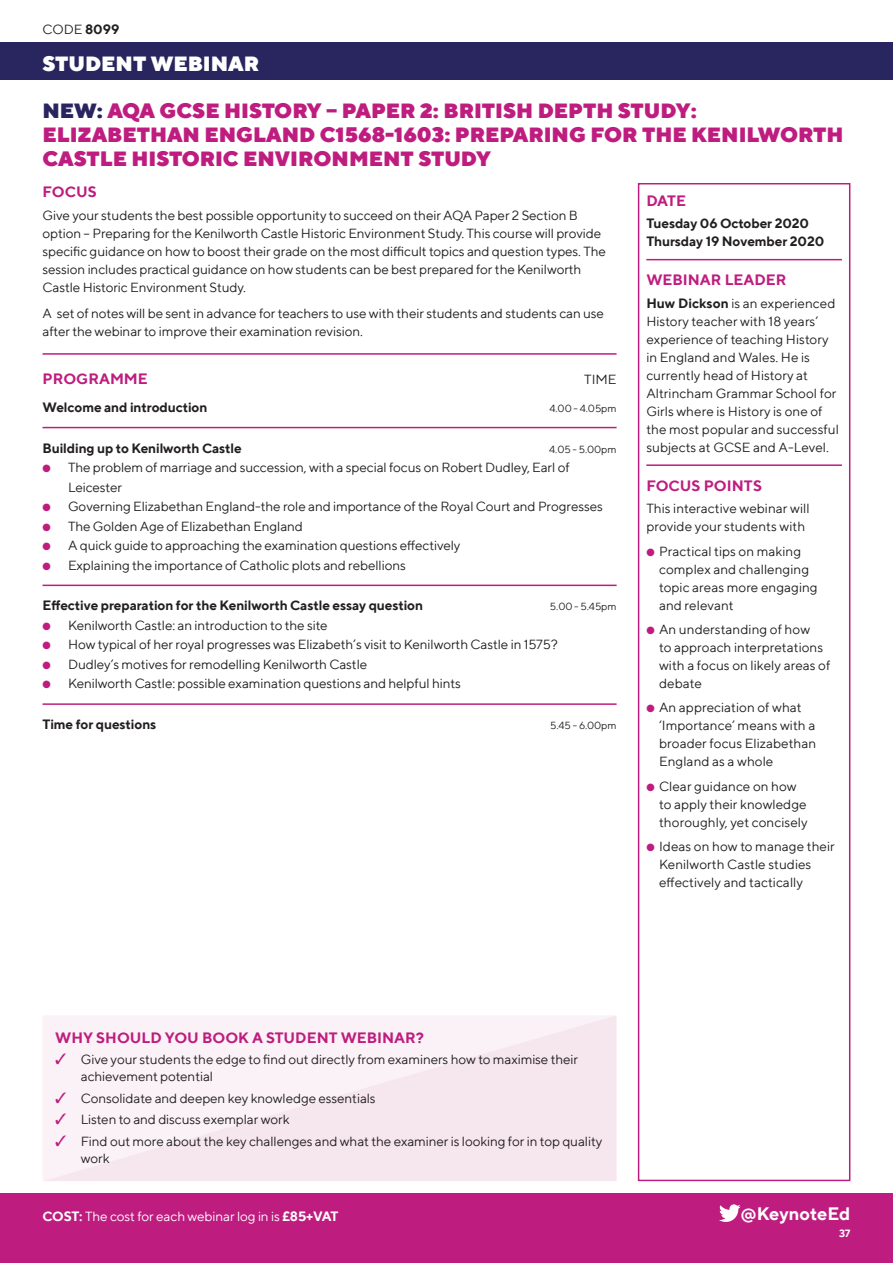
<style>
.page{position:relative;width:893px;height:1263px;background:#fff}
.page>*{position:absolute;margin:0;border:0;box-sizing:border-box;transform-origin:0 0}
.t1{font:900 21px/24px "TT Norms";color:#be1d7f}
.Venue_for_info_colum{font:900 21px "TT Norms";color:#fff}
.t2{font:700 18px "TT Norms";color:#fff}
.t3{font:700 15px "TT Norms";color:#be1d7f}
.t4{font:13.5px/18px "TT Norms";letter-spacing:-.01em;color:#231f20}
.t5{font:700 13.5px/18px "TT Norms";letter-spacing:-.01em;color:#231f20}
.t6{font:13.5px "TT Norms";letter-spacing:-.01em;color:#fff}
.t7{font:10.5px "TT Norms";letter-spacing:-.01em;color:#231f20}
.t8{font:700 10.5px "TT Norms";color:#fff}
.s1{font-weight:700}
.s2{color:#28255f}
.s3{color:#be1d7f}
</style>
<div class="page">
<div style="left:0;top:1193px;width:893px;height:70px;background:#be1d7f"></div>
<svg style="left:719px;top:1204px;width:22px;height:18px"></svg>
<div style="left:0;top:43px;width:893px;height:37px;background:#28255f"></div>
<svg style="left:43px;top:1015px;width:574px;height:166px;fill:#f9f0f4"></svg>
<div style="left:638px;top:183px;width:212px;height:998px;background:#fff;border:2px solid #be1d7f"></div>
<hr style="left:646px;top:259px;width:196px;height:1px;background:#be1d7f">
<hr style="left:646px;top:464px;width:196px;height:2px;background:#be1d7f">
<hr style="left:43px;top:353px;width:574px;height:2px;background:#be1d7f">
<hr style="left:43px;top:427px;width:574px;height:1px;background:#be1d7f">
<hr style="left:43px;top:585px;width:574px;height:1px;background:#be1d7f">
<hr style="left:43px;top:703px;width:574px;height:2px;background:#be1d7f">
<p class="t4" style="left:43px;top:20px;width:78px">CODE <span class="s1">8099</span></p>
<p class="Venue_for_info_colum" style="left:43px;top:50px;width:218px">STUDENT WEBINAR</p>
<p class="t1" style="left:43px;top:98px;width:802px"><span class="s2">NEW:</span> AQA GCSE HISTORY – PAPER 2: BRITISH DEPTH STUDY:<br>ELIZABETHAN ENGLAND C1568-1603: PREPARING FOR THE KENILWORTH<br>CASTLE HISTORIC ENVIRONMENT STUDY</p>
<p class="t3" style="left:646px;top:191px;width:41px">DATE</p>
<p class="t5" style="left:646px;top:214px;width:179px">Tuesday 06 October 2020<br>Thursday 19 November 2020</p>
<p class="t3" style="left:646px;top:271px;width:142px">WEBINAR LEADER</p>
<p class="t4" style="left:646px;top:294px;width:194px"><span class="s1">Huw Dickson</span> is an experienced<br>History teacher with 18 years’ experience of teaching History in England and Wales. He is currently head of History at<br>Altrincham Grammar School for<br>Girls where is History is one of the most popular and successful subjects at GCSE and A-Level.</p>
<p class="t3" style="left:646px;top:476px;width:117px">FOCUS POINTS</p>
<p class="t4" style="left:646px;top:499px;width:165px">This interactive webinar will provide your students with</p>
<p class="t4" style="left:659px;top:541px;width:160px;text-indent:-13px"><span class="s3">●</span> Practical tips on making complex and challenging topic areas more engaging and relevant</p>
<p class="t4" style="left:659px;top:620px;width:173px;text-indent:-13px"><span class="s3">●</span> An understanding of how<br>to approach interpretations with a focus on likely areas of debate</p>
<p class="t4" style="left:659px;top:698px;width:159px;text-indent:-13px"><span class="s3">●</span> An appreciation of what ‘Importance’ means with a broader focus Elizabethan<br>England as a whole</p>
<p class="t4" style="left:659px;top:777px;width:150px;text-indent:-13px"><span class="s3">●</span> Clear guidance on how to apply their knowledge thoroughly, yet concisely</p>
<p class="t4" style="left:659px;top:837px;width:177px;text-indent:-13px"><span class="s3">●</span> Ideas on how to manage their<br>Kenilworth Castle studies effectively and tactically</p>
<p class="t3" style="left:43px;top:183px;width:56px">FOCUS</p>
<p class="t4" style="left:43px;top:206px;width:565px">Give your students the best possible opportunity to succeed on their AQA Paper 2 Section B option – Preparing for the Kenilworth Castle Historic Environment Study. This course will provide specific guidance on how to boost their grade on the most difficult topics and question types. The session includes practical guidance on how students can be best prepared for the Kenilworth Castle Historic Environment Study.</p>
<p class="t4" style="left:43px;top:304px;width:563px">A set of notes will be sent in advance for teachers to use with their students and students can use after the webinar to improve their examination revision.</p>
<p class="t3" style="left:43px;top:369px;width:107px">PROGRAMME</p>
<p class="t4" style="left:584px;top:370px;width:34px">TIME</p>
<p class="t5" style="left:43px;top:398px;width:166px">Welcome and introduction</p>
<p class="t7" style="left:549px;top:402px;width:69px">4.00 - 4.05pm</p>
<p class="t5" style="left:43px;top:439px;width:201px">Building up to Kenilworth Castle</p>
<p class="t7" style="left:549px;top:443px;width:69px">4.05 - 5.00pm</p>
<p class="t4" style="left:68px;top:457px;width:503px;line-height:19.5px;text-indent:-26px"><span class="s3">●</span> The problem of marriage and succession, with a special focus on Robert Dudley, Earl of<br>Leicester</p>
<p class="t4" style="left:43px;top:497px;width:562px"><span class="s3">●</span> Governing Elizabethan England-the role and importance of the Royal Court and Progresses</p>
<p class="t4" style="left:43px;top:517px;width:262px"><span class="s3">●</span> The Golden Age of Elizabethan England</p>
<p class="t4" style="left:43px;top:536px;width:420px"><span class="s3">●</span> A quick guide to approaching the examination questions effectively</p>
<p class="t4" style="left:43px;top:556px;width:365px"><span class="s3">●</span> Explaining the importance of Catholic plots and rebellions</p>
<p class="t5" style="left:43px;top:596px;width:382px">Effective preparation for the Kenilworth Castle essay question</p>
<p class="t7" style="left:550px;top:600px;width:68px">5.00 - 5.45pm</p>
<p class="t4" style="left:43px;top:616px;width:287px"><span class="s3">●</span> Kenilworth Castle: an introduction to the site</p>
<p class="t4" style="left:43px;top:635px;width:517px"><span class="s3">●</span> How typical of her royal progresses was Elizabeth’s visit to Kenilworth Castle in 1575?</p>
<p class="t4" style="left:43px;top:655px;width:326px"><span class="s3">●</span> Dudley’s motives for remodelling Kenilworth Castle</p>
<p class="t4" style="left:43px;top:674px;width:420px"><span class="s3">●</span> Kenilworth Castle: possible examination questions and helpful hints</p>
<p class="t5" style="left:43px;top:715px;width:115px">Time for questions</p>
<p class="t7" style="left:550px;top:719px;width:68px">5.45 - 6.00pm</p>
<p class="t3" style="left:55px;top:1028px;width:370px">WHY SHOULD YOU BOOK A STUDENT WEBINAR?</p>
<p class="t4" style="left:81px;top:1050px;width:499px;line-height:17.2px;text-indent:-26px"><span class="s3">✓</span> Give your students the edge to find out directly from examiners how to maximise their achievement potential</p>
<p class="t4" style="left:55px;top:1089px;width:322px"><span class="s3">✓</span> Consolidate and deepen key knowledge essentials</p>
<p class="t4" style="left:55px;top:1110px;width:236px"><span class="s3">✓</span> Listen to and discuss exemplar work</p>
<p class="t4" style="left:81px;top:1132px;width:523px;line-height:17.2px;text-indent:-26px"><span class="s3">✓</span> Find out more about the key challenges and what the examiner is looking for in top quality work</p>
<p class="t6" style="left:43px;top:1208px;width:298px"><span class="s1">COST:</span> The cost for each webinar log in is <span class="s1">£85+VAT</span></p>
<p class="t2" style="left:741px;top:1203px;width:111px">@KeynoteEd</p>
<p class="t8" style="left:839px;top:1226px;width:13px">37</p>
</div>
